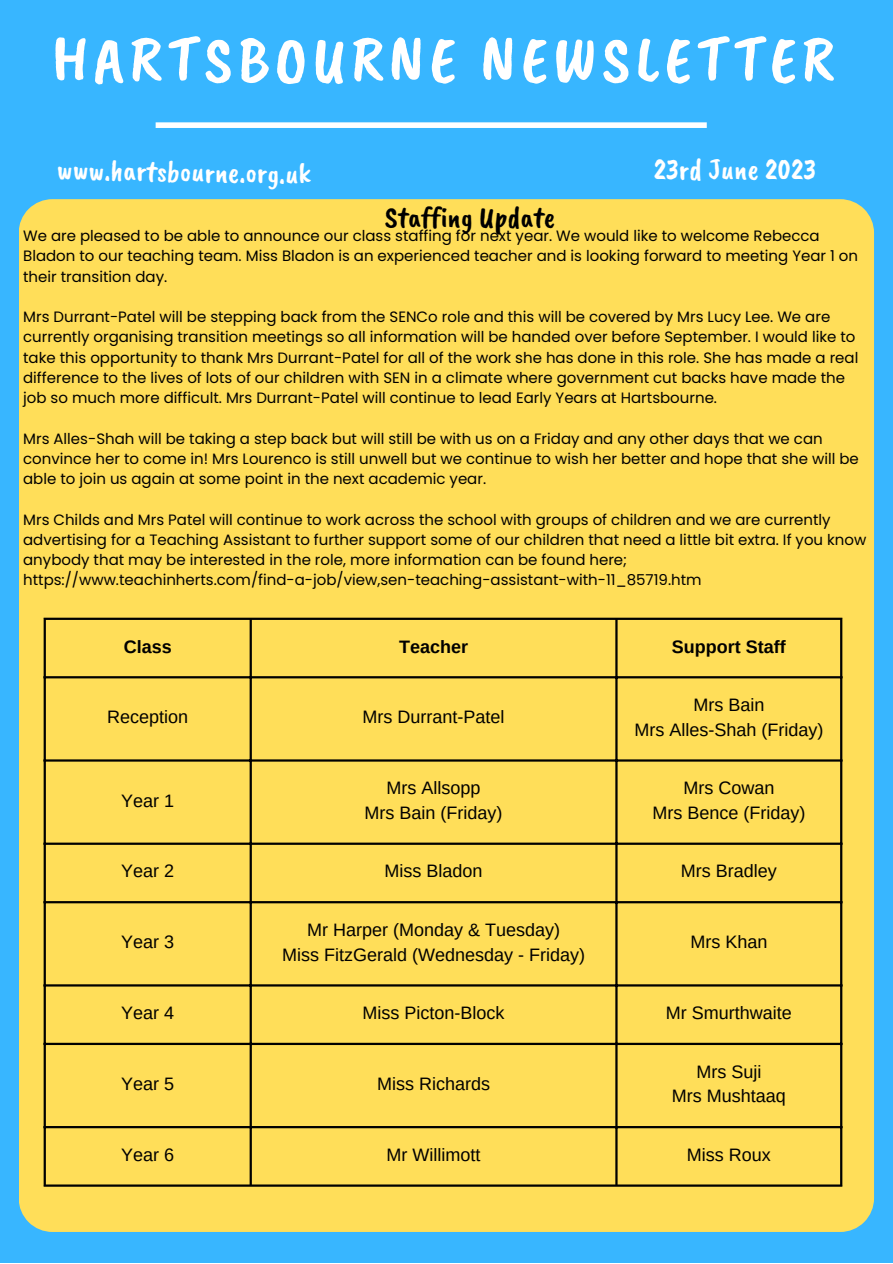
<style>
.page{position:relative;width:893px;height:1264px;background:#fff}
.page>*{position:absolute;margin:0;border:0;box-sizing:border-box;transform-origin:0 0}
.t1{font:66px "Caveat Brush";letter-spacing:.08em;color:#fff}
.t2{font:30px "Caveat Brush";color:#fff}
.t3{font:30px "Caveat Brush";color:#000}
.t4{font:18px "Arimo";color:#000}
.t5{font:700 18px "Arimo";color:#000}
.t6{font:15px/20.2px "Poppins";color:#000}
</style>
<div class="page">
<div style="left:0;top:0;width:892px;height:1262px;background:#38b6ff"></div>
<div style="left:156px;top:122px;width:550px;height:6px;background:#fff"></div>
<div style="left:19px;top:199px;width:855px;height:1032px;background:#ffde59"></div>
<hr style="left:44px;top:620px;width:2px;height:564px;background:#000">
<hr style="left:249px;top:620px;width:3px;height:564px;background:#000">
<hr style="left:615px;top:620px;width:2px;height:564px;background:#000">
<hr style="left:840px;top:620px;width:2px;height:564px;background:#000">
<hr style="left:44px;top:617px;width:798px;height:3px;background:#000">
<hr style="left:44px;top:676px;width:798px;height:2px;background:#000">
<hr style="left:44px;top:759px;width:798px;height:2px;background:#000">
<hr style="left:44px;top:842px;width:798px;height:2px;background:#000">
<hr style="left:44px;top:901px;width:798px;height:2px;background:#000">
<hr style="left:44px;top:984px;width:798px;height:2px;background:#000">
<hr style="left:44px;top:1042px;width:798px;height:3px;background:#000">
<hr style="left:44px;top:1125px;width:798px;height:3px;background:#000">
<hr style="left:44px;top:1184px;width:798px;height:2px;background:#000">
<p class="t1" style="left:52px;top:18px;width:784px">HARTSBOURNE NEWSLETTER</p>
<p class="t2" style="left:57px;top:150px;width:255px;rotate:1deg">www.hartsbourne.org.uk</p>
<p class="t2" style="left:653px;top:150px;width:164px">23rd June 2023</p>
<p class="t3" style="left:384px;top:198px;width:172px">Staffing Update</p>
<p class="t6" style="left:23px;top:226px;width:836px">We are pleased to be able to announce our class staffing for next year. We would like to welcome Rebecca<br>Bladon to our teaching team. Miss Bladon is an experienced teacher and is looking forward to meeting Year 1 on their transition day.</p>
<p class="t6" style="left:23px;top:307px;width:836px">Mrs Durrant-Patel will be stepping back from the SENCo role and this will be covered by Mrs Lucy Lee. We are currently organising transition meetings so all information will be handed over before September. I would like to take this opportunity to thank Mrs Durrant-Patel for all of the work she has done in this role. She has made a real difference to the lives of lots of our children with SEN in a climate where government cut backs have made the job so much more difficult. Mrs Durrant-Patel will continue to lead Early Years at Hartsbourne.</p>
<p class="t6" style="left:23px;top:428px;width:837px">Mrs Alles-Shah will be taking a step back but will still be with us on a Friday and any other days that we can convince her to come in! Mrs Lourenco is still unwell but we continue to wish her better and hope that she will be able to join us again at some point in the next academic year.</p>
<p class="t6" style="left:23px;top:509px;width:844px">Mrs Childs and Mrs Patel will continue to work across the school with groups of children and we are currently advertising for a Teaching Assistant to further support some of our children that need a little bit extra. If you know anybody that may be interested in the role, more information can be found here;</p>
<p class="t6" style="left:23px;top:570px;width:680px">https://www.teachinherts.com/find-a-job/view,sen-teaching-assistant-with-11_85719.htm</p>
<p class="t5" style="left:124px;top:636px;width:49px">Class</p>
<p class="t5" style="left:399px;top:636px;width:70px">Teacher</p>
<p class="t5" style="left:671px;top:636px;width:115px">Support Staff</p>
<p class="t4" style="left:107px;top:707px;width:82px">Reception</p>
<p class="t4" style="left:362px;top:707px;width:143px">Mrs Durrant-Patel</p>
<p class="t4" style="left:121px;top:790px;width:54px">Year 1</p>
<p class="t4" style="left:386px;top:778px;width:95px">Mrs Allsopp</p>
<p class="t4" style="left:364px;top:802px;width:139px">Mrs Bain (Friday)</p>
<p class="t4" style="left:693px;top:694px;width:72px">Mrs Bain</p>
<p class="t4" style="left:634px;top:719px;width:190px">Mrs Alles-Shah (Friday)</p>
<p class="t4" style="left:683px;top:778px;width:92px">Mrs Cowan</p>
<p class="t4" style="left:652px;top:802px;width:154px">Mrs Bence (Friday)</p>
<p class="t4" style="left:121px;top:861px;width:54px">Year 2</p>
<p class="t4" style="left:384px;top:861px;width:99px">Miss Bladon</p>
<p class="t4" style="left:680px;top:861px;width:97px">Mrs Bradley</p>
<p class="t4" style="left:121px;top:932px;width:54px">Year 3</p>
<p class="t4" style="left:307px;top:919px;width:254px">Mr Harper (Monday &amp; Tuesday)</p>
<p class="t4" style="left:282px;top:944px;width:304px">Miss FitzGerald (Wednesday - Friday)</p>
<p class="t4" style="left:690px;top:932px;width:78px">Mrs Khan</p>
<p class="t4" style="left:121px;top:1002px;width:54px">Year 4</p>
<p class="t4" style="left:362px;top:1002px;width:143px">Miss Picton-Block</p>
<p class="t4" style="left:665px;top:1002px;width:127px">Mr Smurthwaite</p>
<p class="t4" style="left:121px;top:1073px;width:54px">Year 5</p>
<p class="t4" style="left:377px;top:1073px;width:114px">Miss Richards</p>
<p class="t4" style="left:696px;top:1061px;width:66px">Mrs Suji</p>
<p class="t4" style="left:671px;top:1086px;width:115px">Mrs Mushtaaq</p>
<p class="t4" style="left:121px;top:1144px;width:54px">Year 6</p>
<p class="t4" style="left:386px;top:1144px;width:95px">Mr Willimott</p>
<p class="t4" style="left:686px;top:1144px;width:85px">Miss Roux</p>
</div>
